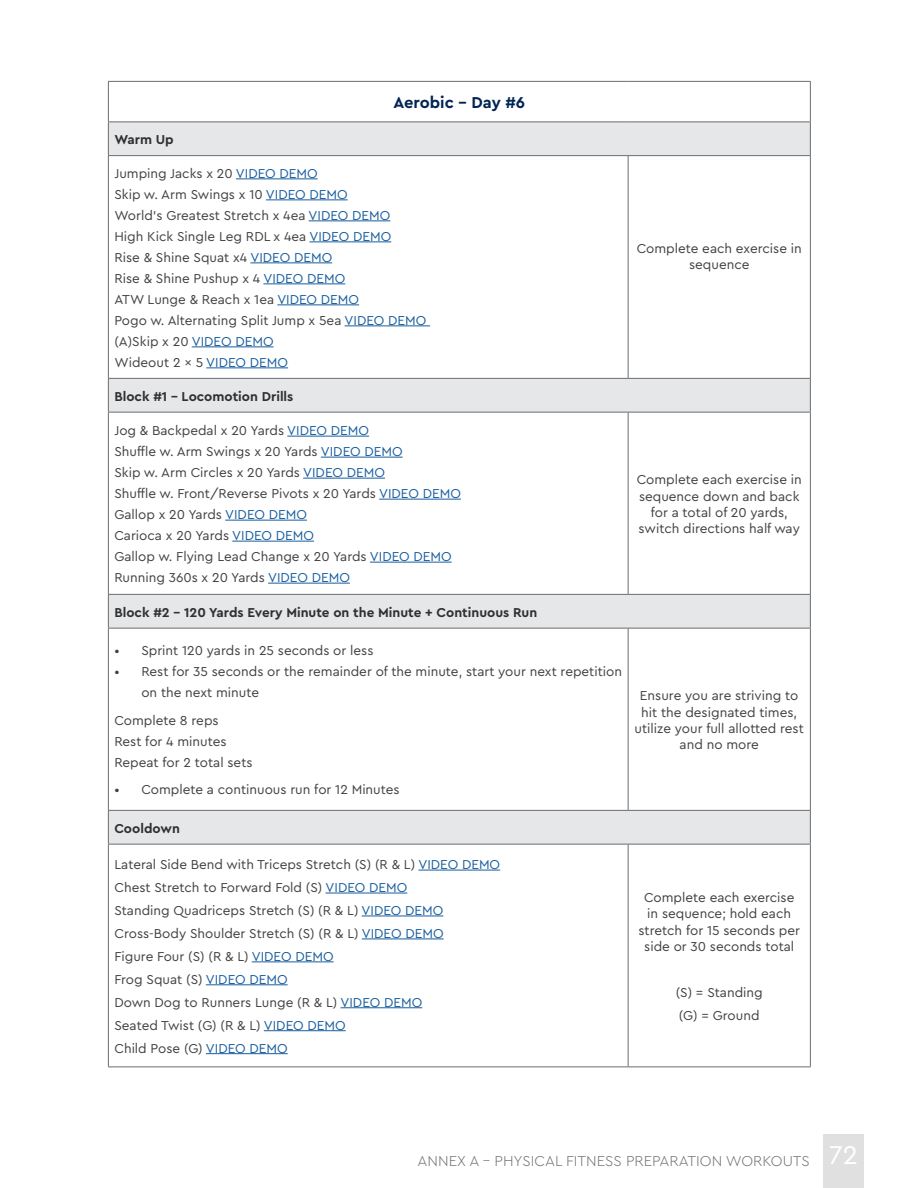
<style>
.page{position:relative;width:918px;height:1188px;background:#fff}
.page>*{position:absolute;margin:0;border:0;box-sizing:border-box;transform-origin:0 0}
.Cera_Blue{font:27px "Cera";color:#fff}
.t1{font:700 16.5px "Cera";color:#002554}
.Cera_Blue-2{font:300 15px "Cera Pro";color:#6c6d70}
.t2{font:13.5px/16.2px "Cera";color:#413f41;text-align:center}
.t3{font:700 13.5px "Cera";color:#312f30}
.s1{color:#175d9e}
</style>
<div class="page">
<svg style="left:109px;top:123px;width:701px;height:721px"></svg>
<hr style="left:108px;top:81px;width:520px;height:1px;background:#6c6d70">
<hr style="left:108px;top:82px;width:1px;height:40px;background:#6c6d70">
<hr style="left:628px;top:81px;width:183px;height:1px;background:#6c6d70">
<hr style="left:810px;top:82px;width:1px;height:40px;background:#6c6d70">
<hr style="left:108px;top:122px;width:520px;height:1px;background:#6c6d70">
<hr style="left:108px;top:122px;width:1px;height:33px;background:#6c6d70">
<hr style="left:628px;top:122px;width:183px;height:1px;background:#6c6d70">
<hr style="left:810px;top:122px;width:1px;height:33px;background:#6c6d70">
<hr style="left:108px;top:155px;width:520px;height:1px;background:#6c6d70">
<hr style="left:108px;top:156px;width:1px;height:222px;background:#6c6d70">
<hr style="left:628px;top:155px;width:183px;height:1px;background:#6c6d70">
<hr style="left:628px;top:156px;width:1px;height:222px;background:#6c6d70">
<hr style="left:810px;top:156px;width:1px;height:222px;background:#6c6d70">
<hr style="left:108px;top:412px;width:1px;height:182px;background:#6c6d70">
<hr style="left:628px;top:412px;width:1px;height:182px;background:#6c6d70">
<hr style="left:810px;top:412px;width:1px;height:182px;background:#6c6d70">
<hr style="left:108px;top:628px;width:1px;height:182px;background:#6c6d70">
<hr style="left:628px;top:628px;width:1px;height:182px;background:#6c6d70">
<hr style="left:810px;top:628px;width:1px;height:182px;background:#6c6d70">
<hr style="left:108px;top:844px;width:1px;height:222px;background:#6c6d70">
<hr style="left:628px;top:844px;width:1px;height:222px;background:#6c6d70">
<hr style="left:810px;top:844px;width:1px;height:222px;background:#6c6d70">
<hr style="left:108px;top:1066px;width:520px;height:1px;background:#6c6d70">
<hr style="left:628px;top:1066px;width:183px;height:1px;background:#6c6d70">
<hr style="left:108px;top:378px;width:520px;height:1px;background:#6c6d70">
<hr style="left:108px;top:379px;width:1px;height:33px;background:#6c6d70">
<hr style="left:628px;top:378px;width:183px;height:1px;background:#6c6d70">
<hr style="left:810px;top:379px;width:1px;height:33px;background:#6c6d70">
<hr style="left:108px;top:412px;width:520px;height:1px;background:#6c6d70">
<hr style="left:628px;top:412px;width:183px;height:1px;background:#6c6d70">
<hr style="left:108px;top:594px;width:520px;height:1px;background:#6c6d70">
<hr style="left:108px;top:595px;width:1px;height:33px;background:#6c6d70">
<hr style="left:628px;top:594px;width:183px;height:1px;background:#6c6d70">
<hr style="left:810px;top:595px;width:1px;height:33px;background:#6c6d70">
<hr style="left:108px;top:628px;width:520px;height:1px;background:#6c6d70">
<hr style="left:628px;top:628px;width:183px;height:1px;background:#6c6d70">
<hr style="left:108px;top:810px;width:520px;height:1px;background:#6c6d70">
<hr style="left:108px;top:811px;width:1px;height:33px;background:#6c6d70">
<hr style="left:628px;top:810px;width:183px;height:1px;background:#6c6d70">
<hr style="left:810px;top:811px;width:1px;height:33px;background:#6c6d70">
<hr style="left:108px;top:844px;width:520px;height:1px;background:#6c6d70">
<hr style="left:628px;top:844px;width:183px;height:1px;background:#6c6d70">
<hr style="left:236px;top:178px;width:82px;height:1px;background:#175d9e">
<hr style="left:266px;top:199px;width:82px;height:1px;background:#175d9e">
<hr style="left:309px;top:220px;width:81px;height:1px;background:#175d9e">
<hr style="left:309px;top:241px;width:82px;height:1px;background:#175d9e">
<hr style="left:250px;top:262px;width:82px;height:1px;background:#175d9e">
<hr style="left:263px;top:283px;width:82px;height:1px;background:#175d9e">
<hr style="left:277px;top:304px;width:82px;height:1px;background:#175d9e">
<hr style="left:345px;top:325px;width:85px;height:1px;background:#175d9e">
<hr style="left:192px;top:346px;width:82px;height:1px;background:#175d9e">
<hr style="left:206px;top:367px;width:82px;height:1px;background:#175d9e">
<hr style="left:287px;top:436px;width:82px;height:1px;background:#175d9e">
<hr style="left:321px;top:457px;width:82px;height:1px;background:#175d9e">
<hr style="left:303px;top:478px;width:82px;height:1px;background:#175d9e">
<hr style="left:379px;top:499px;width:82px;height:1px;background:#175d9e">
<hr style="left:225px;top:520px;width:82px;height:1px;background:#175d9e">
<hr style="left:232px;top:541px;width:82px;height:1px;background:#175d9e">
<hr style="left:370px;top:562px;width:82px;height:1px;background:#175d9e">
<hr style="left:268px;top:583px;width:82px;height:1px;background:#175d9e">
<hr style="left:418px;top:870px;width:82px;height:1px;background:#175d9e">
<hr style="left:326px;top:893px;width:81px;height:1px;background:#175d9e">
<hr style="left:362px;top:916px;width:81px;height:1px;background:#175d9e">
<hr style="left:362px;top:938px;width:82px;height:1px;background:#175d9e">
<hr style="left:252px;top:961px;width:82px;height:1px;background:#175d9e">
<hr style="left:206px;top:984px;width:82px;height:1px;background:#175d9e">
<hr style="left:341px;top:1007px;width:81px;height:1px;background:#175d9e">
<hr style="left:264px;top:1030px;width:82px;height:1px;background:#175d9e">
<hr style="left:206px;top:1053px;width:82px;height:1px;background:#175d9e">
<div style="left:824px;top:1134px;width:40px;height:54px;background:#e0e0e0"></div>
<p class="t1" style="left:393px;top:92px;width:133px">Aerobic - Day #6</p>
<p class="t3" style="left:114px;top:131px;width:61px">Warm Up</p>
<p class="t2" style="left:114px;top:165px;width:205px">Jumping Jacks x 20 <span class="s1">VIDEO DEMO</span></p>
<p class="t2" style="left:114px;top:186px;width:235px">Skip w. Arm Swings x 10 <span class="s1">VIDEO DEMO</span></p>
<p class="t2" style="left:114px;top:207px;width:278px">World’s Greatest Stretch x 4ea <span class="s1">VIDEO DEMO</span></p>
<p class="t2" style="left:114px;top:228px;width:278px">High Kick Single Leg RDL x 4ea <span class="s1">VIDEO DEMO</span></p>
<p class="t2" style="left:114px;top:249px;width:219px">Rise &amp; Shine Squat x4 <span class="s1">VIDEO DEMO</span></p>
<p class="t2" style="left:114px;top:270px;width:232px">Rise &amp; Shine Pushup x 4 <span class="s1">VIDEO DEMO</span></p>
<p class="t2" style="left:114px;top:291px;width:246px">ATW Lunge &amp; Reach x 1ea <span class="s1">VIDEO DEMO</span></p>
<p class="t2" style="left:114px;top:312px;width:313px">Pogo w. Alternating Split Jump x 5ea <span class="s1">VIDEO DEMO</span></p>
<p class="t2" style="left:114px;top:333px;width:161px">(A)Skip x 20 <span class="s1">VIDEO DEMO</span></p>
<p class="t2" style="left:114px;top:354px;width:175px">Wideout 2 x 5 <span class="s1">VIDEO DEMO</span></p>
<p class="t3" style="left:114px;top:387px;width:181px">Block #1 – Locomotion Drills</p>
<p class="t2" style="left:114px;top:422px;width:256px">Jog &amp; Backpedal x 20 Yards <span class="s1">VIDEO DEMO</span></p>
<p class="t2" style="left:114px;top:443px;width:290px">Shuffle w. Arm Swings x 20 Yards <span class="s1">VIDEO DEMO</span></p>
<p class="t2" style="left:114px;top:464px;width:272px">Skip w. Arm Circles x 20 Yards <span class="s1">VIDEO DEMO</span></p>
<p class="t2" style="left:114px;top:485px;width:348px">Shuffle w. Front/Reverse Pivots x 20 Yards <span class="s1">VIDEO DEMO</span></p>
<p class="t2" style="left:114px;top:506px;width:194px">Gallop x 20 Yards <span class="s1">VIDEO DEMO</span></p>
<p class="t2" style="left:114px;top:527px;width:201px">Carioca x 20 Yards <span class="s1">VIDEO DEMO</span></p>
<p class="t2" style="left:114px;top:548px;width:339px">Gallop w. Flying Lead Change x 20 Yards <span class="s1">VIDEO DEMO</span></p>
<p class="t2" style="left:114px;top:569px;width:237px">Running 360s x 20 Yards <span class="s1">VIDEO DEMO</span></p>
<p class="t3" style="left:114px;top:603px;width:424px">Block #2 – 120 Yards Every Minute on the Minute + Continuous Run</p>
<p class="t2" style="left:114px;top:642px;width:261px">• Sprint 120 yards in 25 seconds or less</p>
<p class="t2" style="left:141px;top:660px;width:482px;line-height:21px;text-align:left;text-indent:-27px">• Rest for 35 seconds or the remainder of the minute, start your next repetition on the next minute</p>
<p class="t2" style="left:114px;top:711px;width:106px">Complete 8 reps</p>
<p class="t2" style="left:114px;top:733px;width:114px">Rest for 4 minutes</p>
<p class="t2" style="left:114px;top:754px;width:140px">Repeat for 2 total sets</p>
<p class="t2" style="left:114px;top:781px;width:287px">• Complete a continuous run for 12 Minutes</p>
<p class="t3" style="left:114px;top:819px;width:67px">Cooldown</p>
<p class="t2" style="left:114px;top:856px;width:387px">Lateral Side Bend with Triceps Stretch (S) (R &amp; L) <span class="s1">VIDEO DEMO</span></p>
<p class="t2" style="left:114px;top:879px;width:294px">Chest Stretch to Forward Fold (S) <span class="s1">VIDEO DEMO</span></p>
<p class="t2" style="left:114px;top:902px;width:331px">Standing Quadriceps Stretch (S) (R &amp; L) <span class="s1">VIDEO DEMO</span></p>
<p class="t2" style="left:114px;top:925px;width:331px">Cross-Body Shoulder Stretch (S) (R &amp; L) <span class="s1">VIDEO DEMO</span></p>
<p class="t2" style="left:114px;top:948px;width:221px">Figure Four (S) (R &amp; L) <span class="s1">VIDEO DEMO</span></p>
<p class="t2" style="left:114px;top:971px;width:175px">Frog Squat (S) <span class="s1">VIDEO DEMO</span></p>
<p class="t2" style="left:114px;top:994px;width:309px">Down Dog to Runners Lunge (R &amp; L) <span class="s1">VIDEO DEMO</span></p>
<p class="t2" style="left:114px;top:1017px;width:233px">Seated Twist (G) (R &amp; L) <span class="s1">VIDEO DEMO</span></p>
<p class="t2" style="left:114px;top:1040px;width:175px">Child Pose (G) <span class="s1">VIDEO DEMO</span></p>
<p class="t2" style="left:637px;top:240px;width:167px">Complete each exercise in sequence</p>
<p class="t2" style="left:637px;top:471px;width:167px">Complete each exercise in sequence down and back for a total of 20 yards, switch directions half way</p>
<p class="t2" style="left:635px;top:687px;width:171px">Ensure you are striving to hit the designated times, utilize your full allotted rest and no more</p>
<p class="t2" style="left:638px;top:889px;width:163px">Complete each exercise in sequence; hold each stretch for 15 seconds per side or 30 seconds total</p>
<p class="t2" style="left:676px;top:984px;width:89px">(S) = Standing</p>
<p class="t2" style="left:679px;top:1006px;width:82px">(G) = Ground</p>
<p class="Cera_Blue-2" style="left:418px;top:1151px;width:394px">ANNEX A – PHYSICAL FITNESS PREPARATION WORKOUTS</p>
<p class="Cera_Blue" style="left:829px;top:1137px;width:30px">72</p>
</div>
